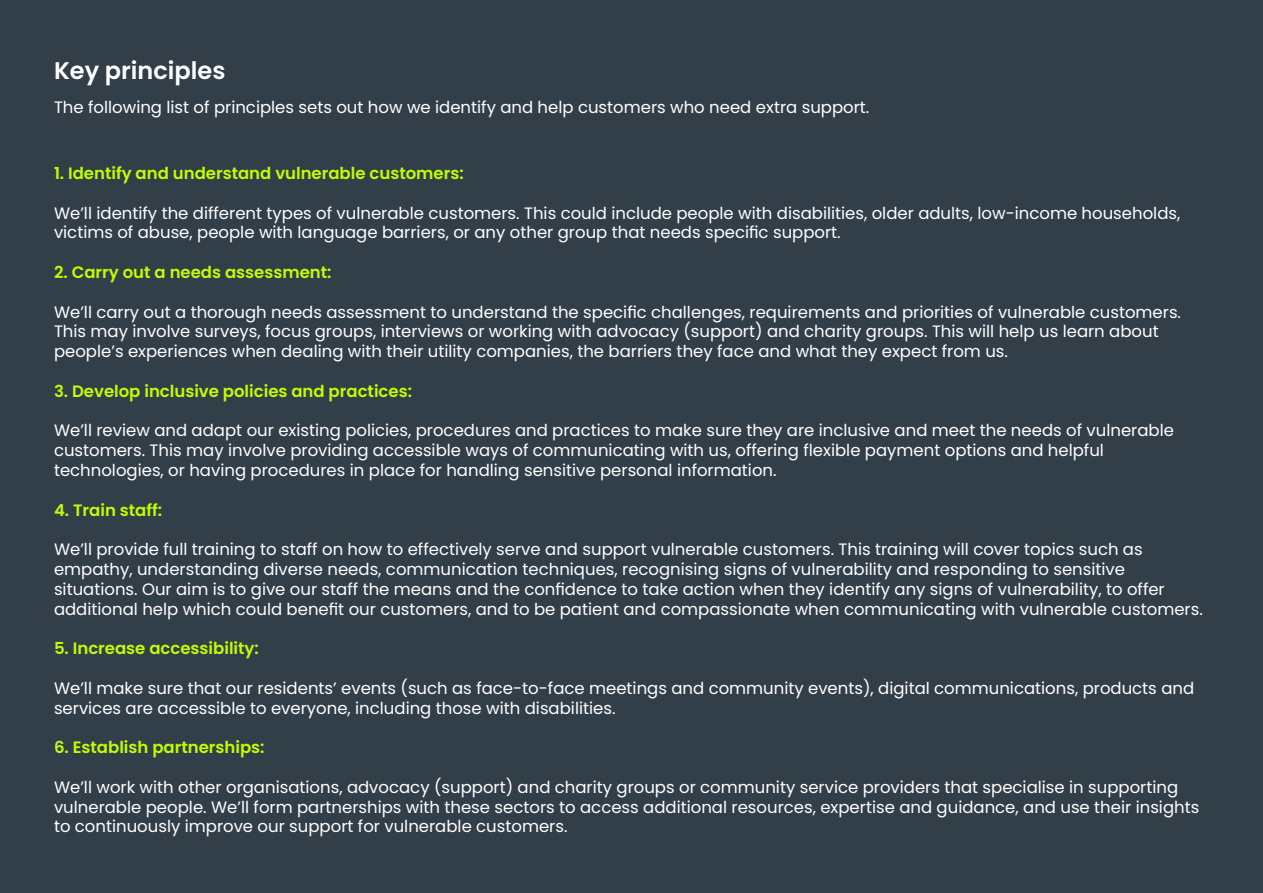
<style>
.page{position:relative;width:1263px;height:893px;background:#333f48}
.page>*{position:absolute;margin:0;border:0;box-sizing:border-box;transform-origin:0 0}
.t1{font:600 24px "Poppins";color:#fff}
.t2{font:16.5px/19.8px "Poppins";color:#fff}
.t3{font:600 16.5px "Poppins";color:#bfff00}
</style>
<div class="page">
<p class="t1" style="left:54px;top:57px;width:173px">Key principles</p>
<p class="t2" style="left:54px;top:97px;width:817px">The following list of principles sets out how we identify and help customers who need extra support.</p>
<p class="t3" style="left:54px;top:164px;width:411px">1. Identify and understand vulnerable customers:</p>
<p class="t2" style="left:54px;top:203px;width:1128px">We’ll identify the different types of vulnerable customers. This could include people with disabilities, older adults, low-income households, victims of abuse, people with language barriers, or any other group that needs specific support.</p>
<p class="t3" style="left:54px;top:263px;width:279px">2. Carry out a needs assessment:</p>
<p class="t2" style="left:54px;top:302px;width:1128px">We’ll carry out a thorough needs assessment to understand the specific challenges, requirements and priorities of vulnerable customers.<br>This may involve surveys, focus groups, interviews or working with advocacy (support) and charity groups. This will help us learn about people’s experiences when dealing with their utility companies, the barriers they face and what they expect from us.</p>
<p class="t3" style="left:54px;top:381px;width:360px">3. Develop inclusive policies and practices:</p>
<p class="t2" style="left:54px;top:421px;width:1121px">We’ll review and adapt our existing policies, procedures and practices to make sure they are inclusive and meet the needs of vulnerable customers. This may involve providing accessible ways of communicating with us, offering flexible payment options and helpful technologies, or having procedures in place for handling sensitive personal information.</p>
<p class="t3" style="left:54px;top:500px;width:110px">4. Train staff:</p>
<p class="t2" style="left:54px;top:540px;width:1150px">We’ll provide full training to staff on how to effectively serve and support vulnerable customers. This training will cover topics such as empathy, understanding diverse needs, communication techniques, recognising signs of vulnerability and responding to sensitive situations. Our aim is to give our staff the means and the confidence to take action when they identify any signs of vulnerability, to offer additional help which could benefit our customers, and to be patient and compassionate when communicating with vulnerable customers.</p>
<p class="t3" style="left:54px;top:639px;width:206px">5. Increase accessibility:</p>
<p class="t2" style="left:54px;top:678px;width:1142px">We’ll make sure that our residents’ events (such as face-to-face meetings and community events), digital communications, products and services are accessible to everyone, including those with disabilities.</p>
<p class="t3" style="left:54px;top:738px;width:212px">6. Establish partnerships:</p>
<p class="t2" style="left:54px;top:777px;width:1147px">We’ll work with other organisations, advocacy (support) and charity groups or community service providers that specialise in supporting vulnerable people. We’ll form partnerships with these sectors to access additional resources, expertise and guidance, and use their insights to continuously improve our support for vulnerable customers.</p>
</div>
